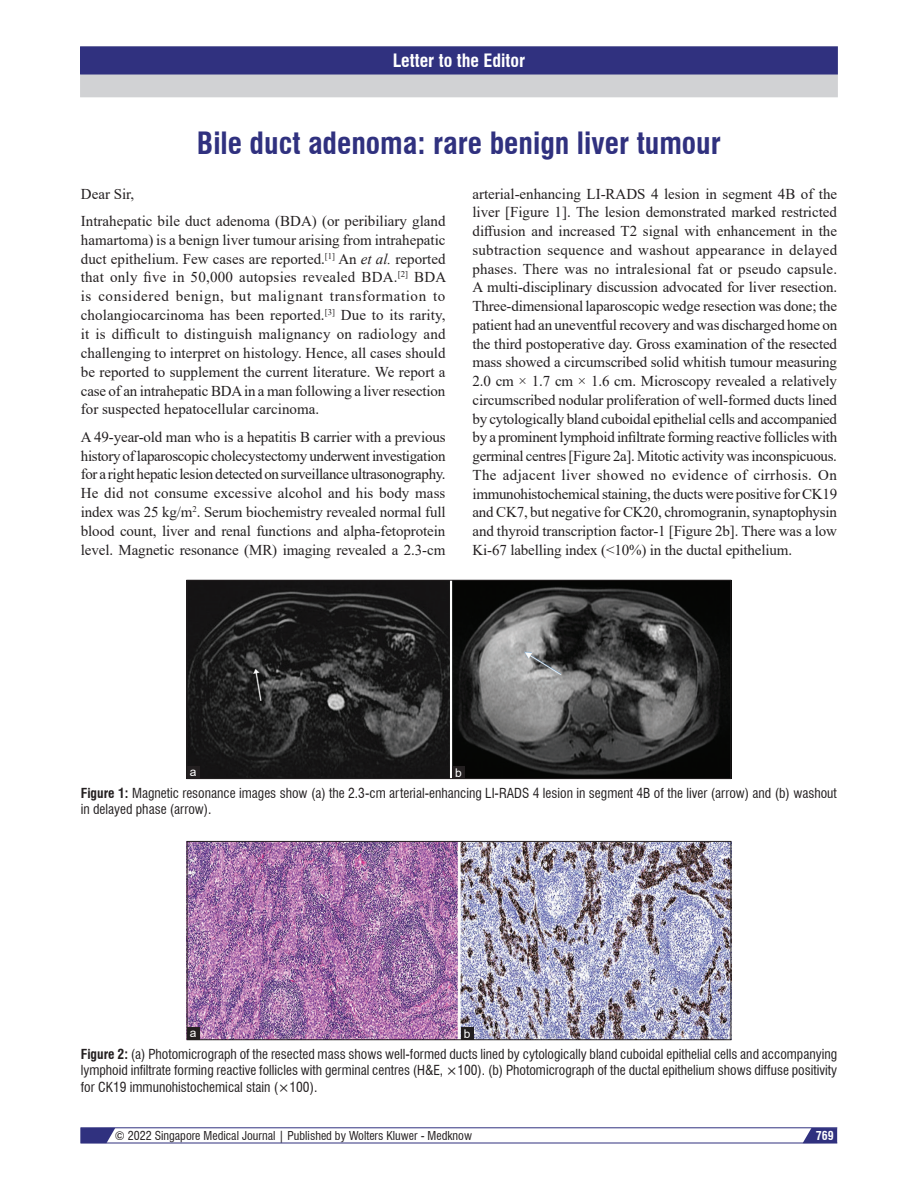
<style>
.page{position:relative;width:918px;height:1188px;background:#fff}
.page>*{position:absolute;margin:0;border:0;box-sizing:border-box;transform-origin:0 0}
.AT{font:700 condensed 30px "Swiss 721 BT";color:#30317f}
.AH{font:700 condensed 18px "Swiss 721 BT";color:#fff}
.TX{font:15px/18.8px "Times New Roman";letter-spacing:-.01em;color:#231f20;text-align:justify}
.FGC{font:condensed 13.5px/16.2px "Swiss 721 BT";color:#231f20}
.t1{font:condensed 12px "Swiss 721 BT";color:#231f20}
.LABEL{font:12px "Arial";color:#fff}
.t2{font:700 condensed 12px "Swiss 721 BT";color:#fff}
.s1{font-style:italic}
.s2{font-weight:700}
</style>
<div class="page">
<svg style="left:81px;top:1127px;width:757px;height:16px"></svg>
<div style="left:80px;top:46px;width:758px;height:51px;background:#d1d2d4"></div>
<div style="left:81px;top:47px;width:756px;height:27px;background:#30317f"></div>
<div style="left:80px;top:46px;width:758px;height:29px;border:2px solid #30317f"></div>
<img style="left:189px;top:582px;width:540px;height:195px">
<div style="left:187px;top:580px;width:544px;height:199px;border:1px solid #231f20"></div>
<div style="left:452px;top:766px;width:13px;height:13px;background:#231f20"></div>
<div style="left:187px;top:766px;width:12px;height:13px;background:#231f20"></div>
<img style="left:189px;top:843px;width:540px;height:195px">
<div style="left:187px;top:841px;width:544px;height:199px;border:1px solid #231f20"></div>
<div style="left:461px;top:1027px;width:12px;height:13px;background:#231f20"></div>
<div style="left:187px;top:1027px;width:13px;height:13px;background:#231f20"></div>
<p class="AH" style="left:393px;top:50px;width:134px">Letter to the Editor</p>
<p class="AT" style="left:197px;top:125px;width:525px">Bile duct adenoma: rare benign liver tumour</p>
<p class="TX" style="left:81px;top:184px;width:55px">Dear Sir,</p>
<p class="TX" style="left:81px;top:211px;width:367px">Intrahepatic bile duct adenoma (BDA) (or peribiliary gland hamartoma) is a benign liver tumour arising from intrahepatic duct epithelium. Few cases are reported.<sup>[1]</sup> An <span class="s1">et al.</span> reported that only five in 50,000 autopsies revealed BDA.<sup>[2]</sup> BDA is considered benign, but malignant transformation to cholangiocarcinoma has been reported.<sup>[3]</sup> Due to its rarity, it is difficult to distinguish malignancy on radiology and challenging to interpret on histology. Hence, all cases should be reported to supplement the current literature. We report a case of an intrahepatic BDA in a man following a liver resection for suspected hepatocellular carcinoma.</p>
<p class="TX" style="left:81px;top:427px;width:366px">A 49‑year‑old man who is a hepatitis B carrier with a previous history of laparoscopic cholecystectomy underwent investigation for a right hepatic lesion detected on surveillance ultrasonography.<br>He did not consume excessive alcohol and his body mass index was 25 kg/m<sup>2</sup>. Serum biochemistry revealed normal full blood count, liver and renal functions and alpha‑fetoprotein level. Magnetic resonance (MR) imaging revealed a 2.3‑cm</p>
<p class="TX" style="left:472px;top:184px;width:366px">arterial‑enhancing LI‑RADS 4 lesion in segment 4B of the liver [Figure 1]. The lesion demonstrated marked restricted diffusion and increased T2 signal with enhancement in the subtraction sequence and washout appearance in delayed phases. There was no intralesional fat or pseudo capsule.<br>A multi‑disciplinary discussion advocated for liver resection.<br>Three‑dimensional laparoscopic wedge resection was done; the patient had an uneventful recovery and was discharged home on the third postoperative day. Gross examination of the resected mass showed a circumscribed solid whitish tumour measuring 2.0 cm × 1.7 cm × 1.6 cm. Microscopy revealed a relatively circumscribed nodular proliferation of well‑formed ducts lined by cytologically bland cuboidal epithelial cells and accompanied by a prominent lymphoid infiltrate forming reactive follicles with germinal centres [Figure 2a]. Mitotic activity was inconspicuous.<br>The adjacent liver showed no evidence of cirrhosis. On immunohistochemical staining, the ducts were positive for CK19 and CK7, but negative for CK20, chromogranin, synaptophysin and thyroid transcription factor‑1 [Figure 2b]. There was a low Ki‑67 labelling index (&lt;10%) in the ductal epithelium.</p>
<p class="LABEL" style="left:190px;top:763px;width:8px">a</p>
<p class="LABEL" style="left:455px;top:764px;width:8px">b</p>
<p class="FGC" style="left:81px;top:785px;width:758px"><span class="s2">Figure 1:</span> Magnetic resonance images show (a) the 2.3‑cm arterial‑enhancing LI‑RADS 4 lesion in segment 4B of the liver (arrow) and (b) washout in delayed phase (arrow).</p>
<p class="LABEL" style="left:190px;top:1024px;width:8px">a</p>
<p class="LABEL" style="left:464px;top:1025px;width:8px">b</p>
<p class="FGC" style="left:81px;top:1046px;width:758px;text-align:justify"><span class="s2">Figure 2:</span> (a) Photomicrograph of the resected mass shows well‑formed ducts lined by cytologically bland cuboidal epithelial cells and accompanying lymphoid infiltrate forming reactive follicles with germinal centres (H&amp;E, ×100). (b) Photomicrograph of the ductal epithelium shows diffuse positivity for CK19 immunohistochemical stain (×100).</p>
<p class="t1" style="left:115px;top:1129px;width:359px">© 2022 Singapore Medical Journal | Published by Wolters Kluwer - Medknow</p>
<p class="t2" style="left:816px;top:1129px;width:19px">769</p>
</div>
